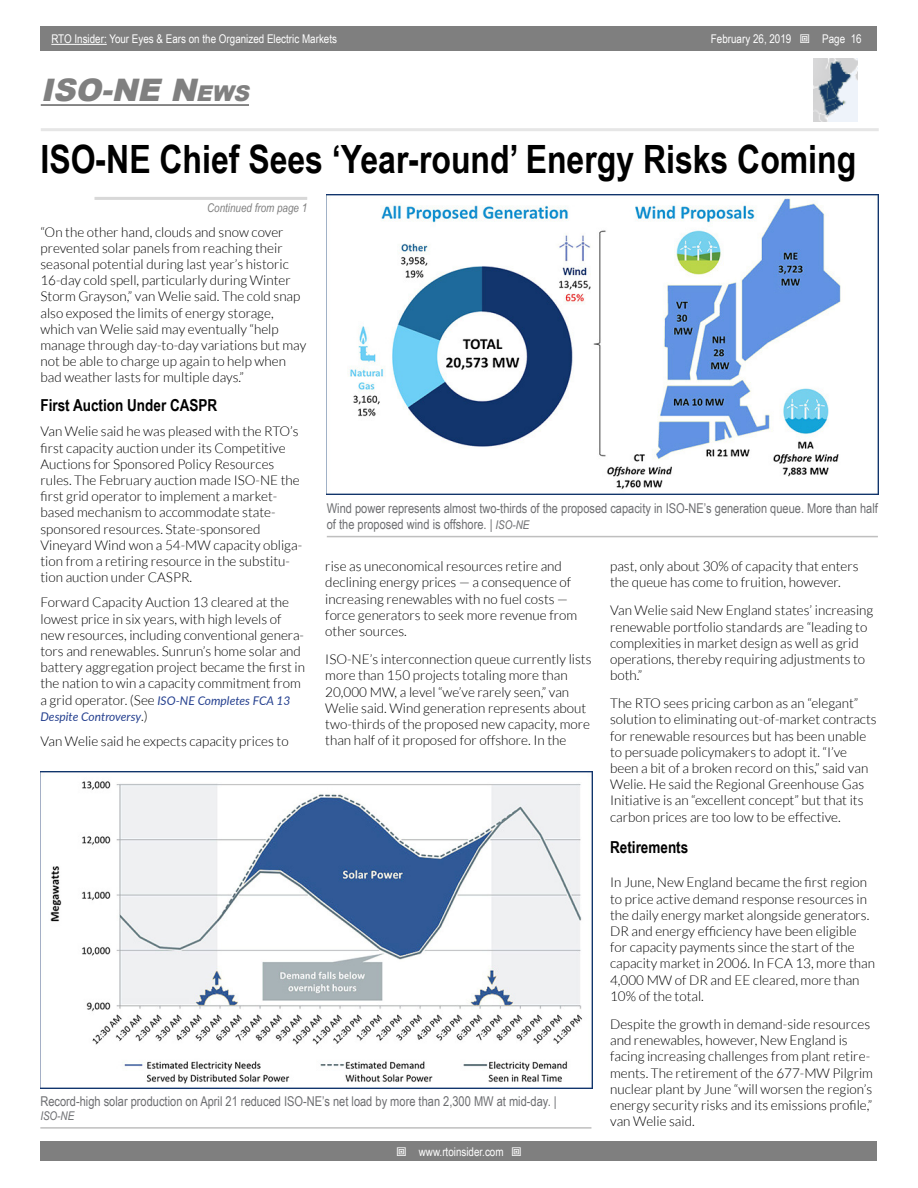
<style>
.page{position:relative;width:918px;height:1188px;background:#fff}
.page>*{position:absolute;margin:0;border:0;box-sizing:border-box;transform-origin:0 0}
.t1{font:700 39px "Arial Narrow";color:#000}
.t2{font:italic 900 31.05px "Arial";color:#808080}
.t3{font:700 16.5px "Arial Narrow";color:#000}
.t4{font:300 13.5px/16.2px "Lato";color:#000}
.t5{font:13.5px/16.2px "Arial Narrow";color:#6d6e71}
.t6{font:12px "Arial Narrow";color:#fff}
.t7{font:italic 12px/16.2px "Lato";color:#25408f}
.t8{font:italic 12px "Arial Narrow";color:#7f7f7f}
.t9{font:italic 12px "Arial Narrow";color:#6d6e71}
.s1{font-style:inherit}
.s2{font-size:21.75px}
.s3{font-weight:300;font-style:normal;font-size:13.5px;color:#000}
.s4{font-style:italic;font-size:12px}
</style>
<div class="page">
<div style="left:41px;top:1142px;width:836px;height:19px;background:#7f7f7f"></div>
<div style="left:41px;top:27px;width:836px;height:24px;background:#7f7f7f"></div>
<hr style="left:51px;top:44px;width:56px;height:1px;background:#fff">
<hr style="left:41px;top:128px;width:838px;height:3px;background:#e6e6e6">
<hr style="left:41px;top:104px;width:208px;height:2px;background:#808080">
<img style="left:814px;top:58px;width:44px;height:63px">
<hr style="left:94px;top:197px;width:213px;height:3px;background:#d8d8d8">
<img style="left:327px;top:194px;width:552px;height:301px">
<img style="left:40px;top:771px;width:552px;height:317px">
<hr style="left:327px;top:536px;width:551px;height:1px;background:#bfbfbf">
<hr style="left:40px;top:1127px;width:551px;height:2px;background:#bfbfbf">
<p class="t6" style="left:51px;top:30px;width:287px">RTO Insider: Your Eyes &amp; Ears on the Organized Electric Markets</p>
<p class="t6" style="left:711px;top:30px;width:82px">February 26, <span class="s1">2019</span></p>
<p class="t6" style="left:822px;top:30px;width:41px">Page 16</p>
<h2 class="t2" style="left:41px;top:68px;width:212px">ISO-NE N<span class="s2">EWS</span></h2>
<h1 class="t1" style="left:40px;top:130px;width:817px">ISO-NE Chief Sees ‘Year-round’ Energy Risks Coming</h1>
<p class="t8" style="left:207px;top:199px;width:102px">Continued from page 1</p>
<p class="t4" style="left:40px;top:224px;width:267px">“On the other hand, clouds and snow cover prevented solar panels from reaching their seasonal potential during last year’s historic 16-day cold spell, particularly during Winter Storm Grayson,” van Welie said. The cold snap also exposed the limits of energy storage, which van Welie said may eventually “help manage through day-to-day variations but may not be able to charge up again to help when bad weather lasts for multiple days.”</p>
<p class="t3" style="left:40px;top:393px;width:178px">First Auction Under CASPR</p>
<p class="t4" style="left:40px;top:424px;width:263px">Van Welie said he was pleased with the RTO’s first capacity auction under its Competitive Auctions for Sponsored Policy Resources rules. The February auction made ISO-NE the first grid operator to implement a market&shy;based mechanism to accommodate state&shy;sponsored resources. State-sponsored Vineyard Wind won a 54-MW capacity obliga&shy;tion from a retiring resource in the substitu&shy;tion auction under CASPR.</p>
<p class="t4" style="left:40px;top:595px;width:266px">Forward Capacity Auction 13 cleared at the lowest price in six years, with high levels of new resources, including conventional genera&shy;tors and renewables. Sunrun’s home solar and battery aggregation project became the first in the nation to win a capacity commitment from</p>
<p class="t7" style="left:40px;top:692px;width:252px"><span class="s3">a grid operator. (See</span> ISO-NE Completes FCA 13<br>Despite Controversy<span class="s3">.)</span></p>
<p class="t4" style="left:40px;top:733px;width:250px">Van Welie said he expects capacity prices to</p>
<p class="t5" style="left:327px;top:500px;width:553px">Wind power represents almost two-thirds of the proposed capacity in ISO-NE’s generation queue. More than half of the proposed wind is offshore. | <span class="s4">ISO-NE</span></p>
<p class="t4" style="left:610px;top:558px;width:250px">past, only about 30% of capacity that enters the queue has come to fruition, however.</p>
<p class="t4" style="left:610px;top:603px;width:265px">Van Welie said New England states’ increasing renewable portfolio standards are “leading to complexities in market design as well as grid operations, thereby requiring adjustments to both.”</p>
<p class="t4" style="left:610px;top:695px;width:268px">The RTO sees pricing carbon as an “elegant” solution to eliminating out-of-market contracts for renewable resources but has been unable to persuade policymakers to adopt it. “I’ve been a bit of a broken record on this,” said van Welie. He said the Regional Greenhouse Gas Initiative is an “excellent concept” but that its carbon prices are too low to be effective.</p>
<p class="t3" style="left:610px;top:835px;width:80px">Retirements</p>
<p class="t4" style="left:610px;top:875px;width:267px">In June, New England became the first region to price active demand response resources in the daily energy market alongside generators.<br>DR and energy efficiency have been eligible for capacity payments since the start of the capacity market in 2006. In FCA 13, more than 4,000 MW of DR and EE cleared, more than 10% of the total.</p>
<p class="t4" style="left:610px;top:1016px;width:264px">Despite the growth in demand-side resources and renewables, however, New England is facing increasing challenges from plant retire&shy;ments. The retirement of the 677-MW Pilgrim nuclear plant by June “will worsen the region’s energy security risks and its emissions profile,” van Welie said.</p>
<p class="t4" style="left:325px;top:558px;width:253px">rise as uneconomical resources retire and declining energy prices — a consequence of increasing renewables with no fuel costs — force generators to seek more revenue from other sources.</p>
<p class="t4" style="left:325px;top:651px;width:268px">ISO-NE’s interconnection queue currently lists more than 150 projects totaling more than 20,000 MW, a level “we’ve rarely seen,” van Welie said. Wind generation represents about two-thirds of the proposed new capacity, more than half of it proposed for offshore. In the</p>
<p class="t5" style="left:40px;top:1093px;width:518px">Record-high solar production on April 21 reduced ISO-NE’s net load by more than 2,300 MW at mid-day. |</p>
<p class="t9" style="left:40px;top:1108px;width:35px">ISO-NE</p>
<p class="t6" style="left:419px;top:1143px;width:86px">www.rtoinsider.com</p>
</div>
